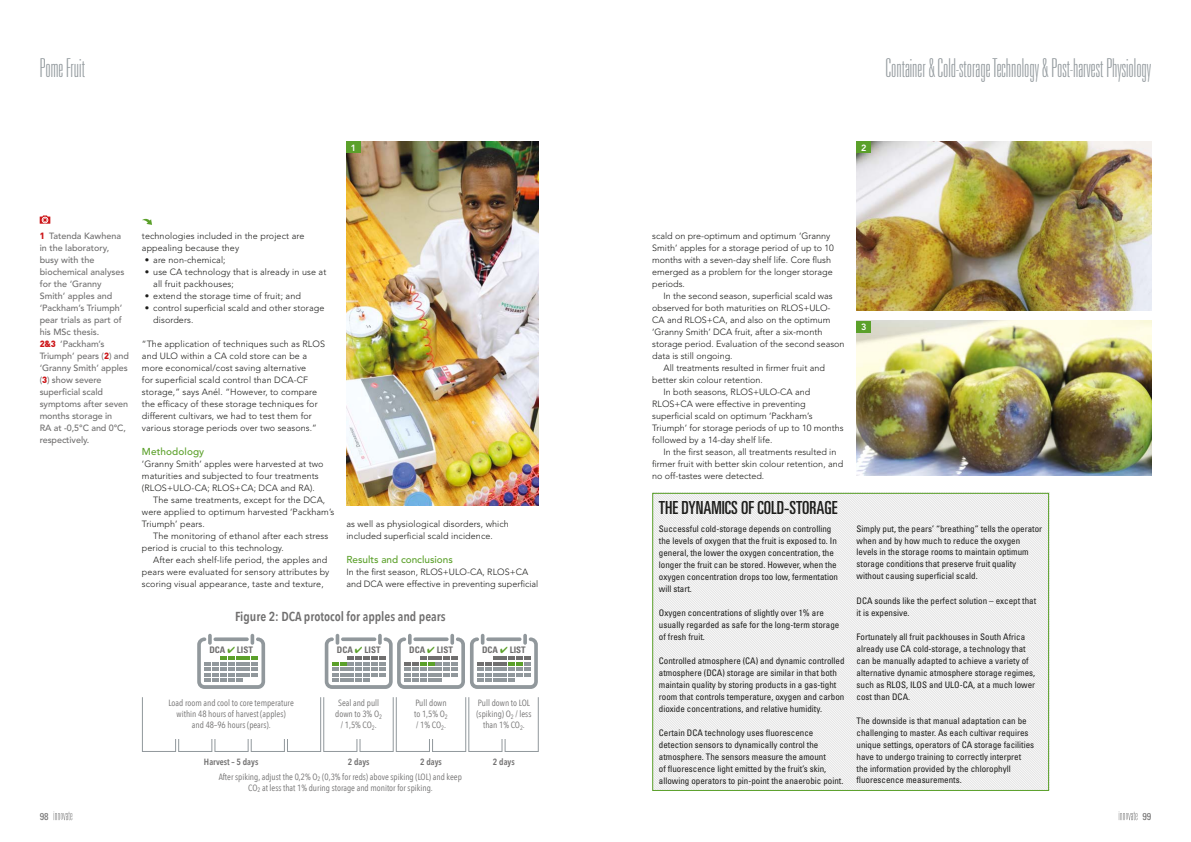
<style>
.page{position:relative;width:1191px;height:842px;background:#fff}
.page>*{position:absolute;margin:0;border:0;box-sizing:border-box;transform-origin:0 0}
.t1{font:100 ultra-condensed 26px "Univers";color:#91989c}
.t2{font:ultra-condensed 18px "Univers";color:#1d1d1b}
.t3{font:600 13px "Avenir Next Condensed";color:#706f6f}
.t4{font:500 10px "Avenir";color:#5ba02a}
.t5{font:condensed 10px "Univers";color:#706f6f}
.t6{font:300 9px/12px "Avenir";letter-spacing:.01em;color:#1d1d1b}
.t7{font:condensed 9px/12px "Univers";color:#1d1d1b}
.t8{font:9px/11px "Avenir Next Condensed";color:#706f6f;text-align:center}
.t9{font:500 9px/12px "Avenir";color:#706f6f}
.t10{font:700 condensed 9px "Univers";color:#706f6f}
.t11{font:600 9px "Avenir Next Condensed";color:#706f6f}
.t12{font:800 9px "Avenir";color:#fff}
.s1{font-family:"DIN";font-weight:900;color:#cd171a}
.s2{color:#5ba02a}
</style>
<div class="page">
<svg style="left:54px;top:811px;width:18px;height:9px"></svg>
<svg style="left:1118px;top:811px;width:19px;height:9px"></svg>
<img style="left:856px;top:321px;width:295px;height:155px">
<img style="left:856px;top:142px;width:295px;height:169px">
<svg style="left:654px;top:646px;width:393px;height:3px"></svg>
<svg style="left:654px;top:651px;width:393px;height:3px"></svg>
<svg style="left:654px;top:658px;width:393px;height:3px"></svg>
<svg style="left:654px;top:663px;width:393px;height:3px"></svg>
<svg style="left:654px;top:670px;width:393px;height:3px"></svg>
<svg style="left:654px;top:675px;width:393px;height:3px"></svg>
<svg style="left:654px;top:682px;width:393px;height:3px"></svg>
<svg style="left:654px;top:687px;width:393px;height:3px"></svg>
<svg style="left:654px;top:690px;width:393px;height:99px"></svg>
<div style="left:652px;top:493px;width:397px;height:298px;border:1px solid #5ba02a"></div>
<img style="left:346px;top:142px;width:193px;height:363px">
<svg style="left:40px;top:215px;width:10px;height:9px"></svg>
<div style="left:346px;top:142px;width:14px;height:11px;background:#5ba02a"></div>
<div style="left:856px;top:142px;width:15px;height:11px;background:#5ba02a"></div>
<div style="left:856px;top:321px;width:15px;height:11px;background:#5ba02a"></div>
<svg style="left:197px;top:634px;width:68px;height:55px"></svg>
<svg style="left:325px;top:634px;width:213px;height:55px"></svg>
<div style="left:178px;top:738px;width:34px;height:14px;border:1px solid #91989c"></div>
<div style="left:214px;top:738px;width:35px;height:14px;border:1px solid #91989c"></div>
<div style="left:251px;top:738px;width:34px;height:14px;border:1px solid #91989c"></div>
<svg style="left:142px;top:697px;width:35px;height:55px"></svg>
<svg style="left:287px;top:697px;width:252px;height:55px"></svg>
<svg style="left:142px;top:218px;width:8px;height:4px"></svg>
<h1 class="t1" style="left:40px;top:55px;width:47px">Pome Fruit</h1>
<h1 class="t1" style="left:885px;top:55px;width:267px">Container &amp; Cold-storage Technology &amp; Post-harvest Physiology</h1>
<p class="t12" style="left:351px;top:142px;width:7px">1</p>
<p class="t12" style="left:861px;top:142px;width:7px">2</p>
<p class="t9" style="left:40px;top:230px;width:91px"><span class="s1">1</span> Tatenda Kawhena in the laboratory, busy with the biochemical analyses for the ‘Granny<br>Smith’ apples and ‘Packham’s Triumph’ pear trials as part of his MSc thesis.<br><span class="s1">2&amp;3</span> ‘Packham’s<br>Triumph’ pears (<span class="s1">2</span>) and ‘Granny Smith’ apples (<span class="s1">3</span>) show severe superficial scald symptoms after seven months storage in<br>RA at -0,5°C and 0°C, respectively.</p>
<p class="t6" style="left:142px;top:230px;width:164px">technologies included in the project are appealing because they</p>
<p class="t6" style="left:145px;top:254px;width:82px">• are non-chemical;</p>
<p class="t6" style="left:153px;top:266px;width:175px;text-indent:-9px">• use CA technology that is already in use at all fruit packhouses;</p>
<p class="t6" style="left:145px;top:290px;width:158px">• extend the storage time of fruit; and</p>
<p class="t6" style="left:153px;top:302px;width:173px;text-indent:-9px">• control superficial scald and other storage disorders.</p>
<p class="t6" style="left:142px;top:338px;width:185px">“The application of techniques such as RLOS and ULO within a CA cold store can be a more economical/cost saving alternative<br>for superficial scald control than DCA-CF storage,” says Anél. “However, to compare the efficacy of these storage techniques for different cultivars, we had to test them for various storage periods over two seasons.”</p>
<p class="t4" style="left:142px;top:446px;width:64px">Methodology</p>
<p class="t6" style="left:142px;top:458px;width:183px">‘Granny Smith’ apples were harvested at two</p>
<p class="t6" style="left:142px;top:470px;width:178px">maturities and subjected to four treatments</p>
<p class="t6" style="left:142px;top:482px;width:174px">(RLOS+ULO-CA; RLOS+CA; DCA and RA).</p>
<p class="t6" style="left:153px;top:494px;width:173px">The same treatments, except for the DCA,</p>
<p class="t6" style="left:142px;top:506px;width:194px">were applied to optimum harvested ‘Packham’s</p>
<p class="t6" style="left:142px;top:518px;width:64px">Triumph’ pears.</p>
<p class="t6" style="left:153px;top:530px;width:177px">The monitoring of ethanol after each stress</p>
<p class="t6" style="left:142px;top:542px;width:143px">period is crucial to this technology.</p>
<p class="t6" style="left:153px;top:554px;width:176px">After each shelf-life period, the apples and</p>
<p class="t6" style="left:142px;top:566px;width:189px">pears were evaluated for sensory attributes by</p>
<p class="t6" style="left:142px;top:578px;width:183px">scoring visual appearance, taste and texture,</p>
<p class="t6" style="left:346px;top:517px;width:164px">as well as physiological disorders, which included superficial scald incidence.</p>
<p class="t4" style="left:346px;top:553px;width:108px">Results and conclusions</p>
<p class="t6" style="left:346px;top:565px;width:194px">In the first season, RLOS+ULO-CA, RLOS+CA and DCA were effective in preventing superficial</p>
<h3 class="t3" style="left:235px;top:605px;width:212px">Figure 2: DCA protocol for apples and pears</h3>
<p class="t10" style="left:209px;top:644px;width:45px">DCA <span class="s2">✔</span> LIST</p>
<p class="t10" style="left:337px;top:644px;width:45px">DCA <span class="s2">✔</span> LIST</p>
<p class="t10" style="left:409px;top:644px;width:45px">DCA <span class="s2">✔</span> LIST</p>
<p class="t10" style="left:482px;top:644px;width:45px">DCA <span class="s2">✔</span> LIST</p>
<p class="t8" style="left:168px;top:697px;width:127px">Load room and cool to core temperature within 48 hours of harvest (apples)<br>and 48–96 hours (pears).</p>
<p class="t8" style="left:335px;top:697px;width:48px">Seal and pull down to 3% O<sub>2 </sub>/ 1,5% CO<sub>2</sub>.</p>
<p class="t8" style="left:414px;top:697px;width:35px;text-align:left">Pull down to 1,5% O<sub>2 </sub>/ 1% CO<sub>2</sub>.</p>
<p class="t8" style="left:476px;top:697px;width:56px">Pull down to LOL (spiking) O<sub>2</sub> / less than 1% CO<sub>2</sub>.</p>
<p class="t11" style="left:204px;top:753px;width:56px">Harvest – 5 days</p>
<p class="t11" style="left:348px;top:753px;width:23px">2 days</p>
<p class="t11" style="left:420px;top:753px;width:23px">2 days</p>
<p class="t11" style="left:493px;top:753px;width:23px">2 days</p>
<p class="t8" style="left:219px;top:771px;width:245px">After spiking, adjust the 0,2% O<sub>2</sub> (0,3% for reds) above spiking (LOL) and keep<br>CO<sub>2</sub> at less that 1% during storage and monitor for spiking.</p>
<p class="t6" style="left:652px;top:230px;width:183px">scald on pre-optimum and optimum ‘Granny Smith’ apples for a storage period of up to 10 months with a seven-day shelf life. Core flush emerged as a problem for the longer storage periods.</p>
<p class="t6" style="left:663px;top:290px;width:171px">In the second season, superficial scald was</p>
<p class="t6" style="left:652px;top:302px;width:180px">observed for both maturities on RLOS+ULO-</p>
<p class="t6" style="left:652px;top:314px;width:180px">CA and RLOS+CA, and also on the optimum</p>
<p class="t6" style="left:652px;top:326px;width:172px">‘Granny Smith’ DCA fruit, after a six-month</p>
<p class="t6" style="left:652px;top:338px;width:194px">storage period. Evaluation of the second season</p>
<p class="t6" style="left:652px;top:350px;width:82px">data is still ongoing.</p>
<p class="t6" style="left:663px;top:362px;width:163px">All treatments resulted in firmer fruit and</p>
<p class="t6" style="left:652px;top:374px;width:112px">better skin colour retention.</p>
<p class="t6" style="left:663px;top:386px;width:148px">In both seasons, RLOS+ULO-CA and</p>
<p class="t6" style="left:652px;top:398px;width:155px">RLOS+CA were effective in preventing</p>
<p class="t6" style="left:652px;top:410px;width:162px">superficial scald on optimum ‘Packham’s</p>
<p class="t6" style="left:652px;top:422px;width:193px">Triumph’ for storage periods of up to 10 months</p>
<p class="t6" style="left:652px;top:434px;width:122px">followed by a 14-day shelf life.</p>
<p class="t6" style="left:663px;top:446px;width:174px">In the first season, all treatments resulted in</p>
<p class="t6" style="left:652px;top:458px;width:192px">firmer fruit with better skin colour retention, and</p>
<p class="t6" style="left:652px;top:470px;width:114px">no off-tastes were detected.</p>
<h2 class="t2" style="left:659px;top:497px;width:180px">THE DYNAMICS OF COLD-STORAGE</h2>
<p class="t7" style="left:659px;top:522px;width:181px">Successful cold-storage depends on controlling the levels of oxygen that the fruit is exposed to. In general, the lower the oxygen concentration, the longer the fruit can be stored. However, when the oxygen concentration drops too low, fermentation will start.</p>
<p class="t7" style="left:659px;top:606px;width:182px">Oxygen concentrations of slightly over 1% are usually regarded as safe for the long-term storage of fresh fruit.</p>
<p class="t7" style="left:659px;top:654px;width:187px">Controlled atmosphere (CA) and dynamic controlled atmosphere (DCA) storage are similar in that both maintain quality by storing products in a gas-tight room that controls temperature, oxygen and carbon dioxide concentrations, and relative humidity.</p>
<p class="t7" style="left:659px;top:726px;width:186px">Certain DCA technology uses fluorescence detection sensors to dynamically control the atmosphere. The sensors measure the amount<br>of fluorescence light emitted by the fruit’s skin, allowing operators to pin-point the anaerobic point.</p>
<p class="t12" style="left:861px;top:321px;width:7px">3</p>
<p class="t7" style="left:856px;top:522px;width:187px">Simply put, the pears’ “breathing” tells the operator when and by how much to reduce the oxygen levels in the storage rooms to maintain optimum storage conditions that preserve fruit quality without causing superficial scald.</p>
<p class="t7" style="left:856px;top:594px;width:181px">DCA sounds like the perfect solution – except that it is expensive.</p>
<p class="t7" style="left:856px;top:630px;width:180px">Fortunately all fruit packhouses in South Africa already use CA cold-storage, a technology that can be manually adapted to achieve a variety of alternative dynamic atmosphere storage regimes, such as RLOS, ILOS and ULO-CA, at a much lower cost than DCA.</p>
<p class="t7" style="left:856px;top:714px;width:179px">The downside is that manual adaptation can be challenging to master. As each cultivar requires unique settings, operators of CA storage facilities have to undergo training to correctly interpret the information provided by the chlorophyll fluorescence measurements.</p>
<p class="t5" style="left:40px;top:810px;width:10px">98</p>
<p class="t5" style="left:1142px;top:810px;width:10px">99</p>
</div>
